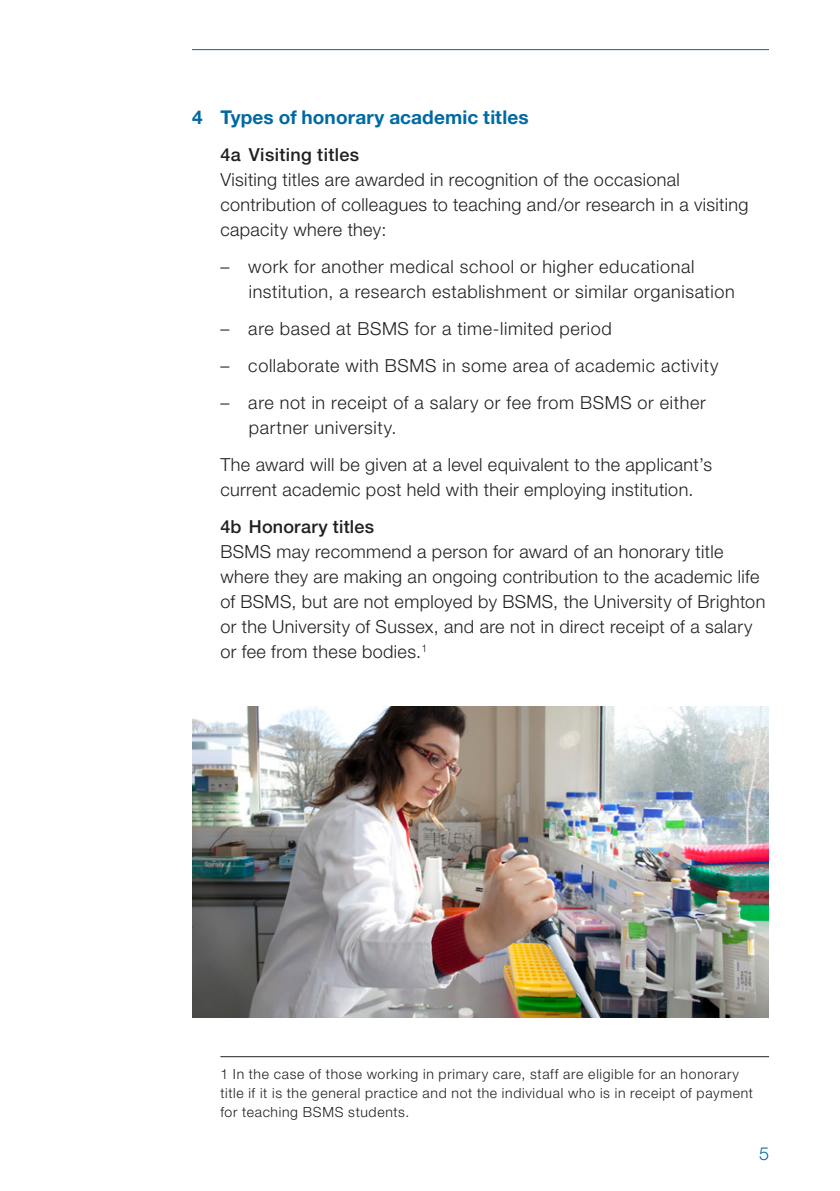
<style>
.page{position:relative;width:840px;height:1191px;background:#fff}
.page>*{position:absolute;margin:0;border:0;box-sizing:border-box;transform-origin:0 0}
.t1{font:700 19px "Helvetica Neue";letter-spacing:.005em;color:#0169a2}
.main{font:300 18px/24.8px "Helvetica Neue";letter-spacing:.02em;color:#231f20}
.t2{font:500 18px "Helvetica Neue";letter-spacing:.02em;color:#231f20}
.t3{font:300 18px "Helvetica Neue";color:#0169a2}
.t4{font:300 14px/19px "Helvetica Neue";letter-spacing:.05em;color:#231f20}
</style>
<div class="page">
<hr style="left:192px;top:49px;width:576px;height:1px;background:#0169a2">
<hr style="left:220px;top:1056px;width:548px;height:1px;background:#231f20">
<img style="left:192px;top:706px;width:576px;height:311px">
<h1 class="t1" style="left:192px;top:105px;width:338px">4 Types of honorary academic titles</h1>
<h2 class="t2" style="left:220px;top:144px;width:140px">4a Visiting titles</h2>
<p class="main" style="left:220px;top:167px;width:529px">Visiting titles are awarded in recognition of the occasional contribution of colleagues to teaching and/or research in a visiting capacity where they:</p>
<p class="main" style="left:249px;top:254px;width:487px;text-indent:-28px">– work for another medical school or higher educational institution, a research establishment or similar organisation</p>
<p class="main" style="left:220px;top:316px;width:393px">– are based at BSMS for a time-limited period</p>
<p class="main" style="left:220px;top:353px;width:499px">– collaborate with BSMS in some area of academic activity</p>
<p class="main" style="left:249px;top:390px;width:458px;text-indent:-28px">– are not in receipt of a salary or fee from BSMS or either partner university.</p>
<p class="main" style="left:220px;top:452px;width:493px">The award will be given at a level equivalent to the applicant’s current academic post held with their employing institution.</p>
<h2 class="t2" style="left:220px;top:516px;width:155px">4b Honorary titles</h2>
<p class="main" style="left:220px;top:539px;width:546px">BSMS may recommend a person for award of an honorary title where they are making an ongoing contribution to the academic life of BSMS, but are not employed by BSMS, the University of Brighton or the University of Sussex, and are not in direct receipt of a salary or fee from these bodies.<sup>1</sup></p>
<p class="t4" style="left:220px;top:1063px;width:534px">1 In the case of those working in primary care, staff are eligible for an honorary title if it is the general practice and not the individual who is in receipt of payment for teaching BSMS students.</p>
<p class="t3" style="left:758px;top:1142px;width:12px">5</p>
</div>
